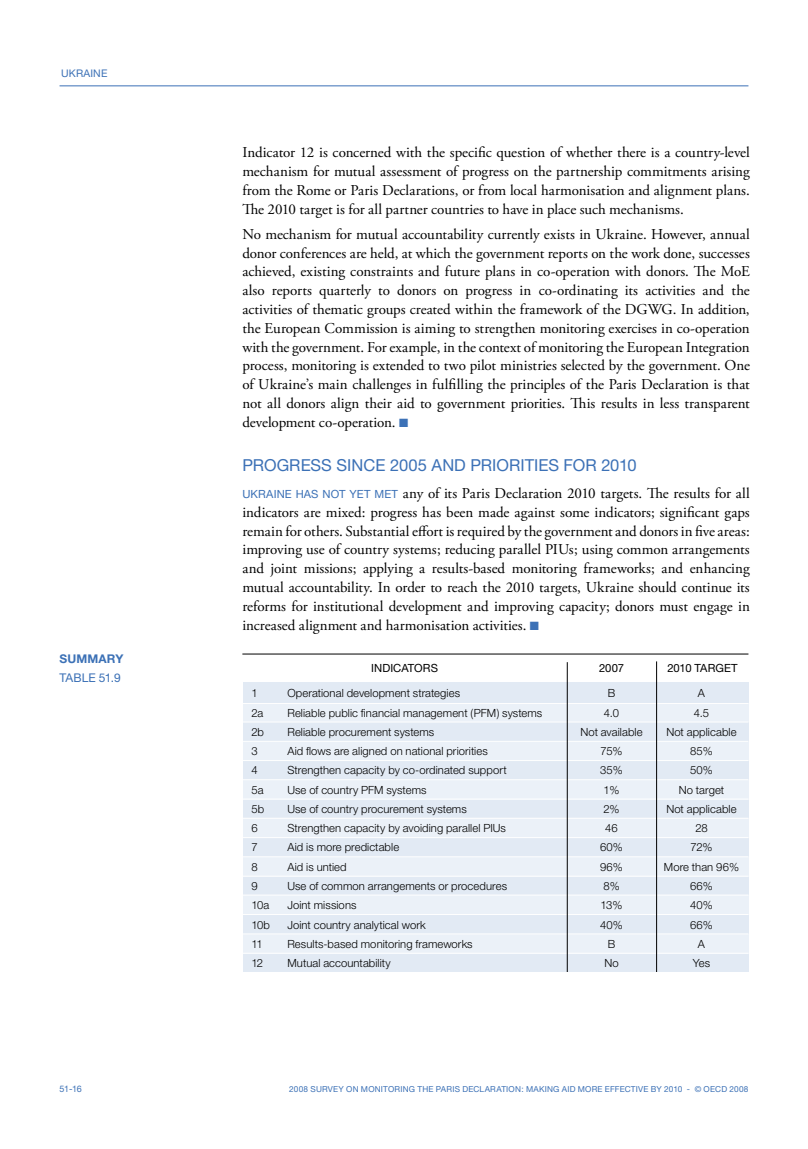
<style>
.page{position:relative;width:808px;height:1149px;background:#fff}
.page>*{position:absolute;margin:0;border:0;box-sizing:border-box;transform-origin:0 0}
.t1{font:16.5px "Helvetica Neue";color:#3c71b6}
.t2{font:15px/18.8px "Adobe Garamond Pro";color:#000;text-align:justify}
.t3{font:12px "Helvetica Neue";letter-spacing:.005em;color:#3c71b6}
.t4{font:700 12px "Helvetica Neue";letter-spacing:.01em;color:#3c71b6}
.t5{font:300 11.25px "Helvetica Neue";letter-spacing:.005em;color:#000}
.t6{font:11.25px "Helvetica Neue";letter-spacing:.005em;color:#000}
.t7{font:10.5px "Helvetica Neue";letter-spacing:.01em;color:#3c71b6}
.t8{font:9px "Helvetica Neue";color:#3c71b6}
.t9{font:8.25px "Helvetica Neue";letter-spacing:.025em;color:#3c71b6}
.s1{color:#3c71b6}
.s2{font-family:"Helvetica Neue";font-size:11.25px;color:#3c71b6}
</style>
<div class="page">
<hr style="left:60px;top:85px;width:688px;height:1px;background:#3c71b6">
<div style="left:243px;top:682px;width:505px;height:290px;background:#e2eaf4"></div>
<div style="left:243px;top:933px;width:505px;height:19px;background:#ebf1f8"></div>
<div style="left:243px;top:779px;width:505px;height:20px;background:#ebf1f8"></div>
<div style="left:243px;top:818px;width:505px;height:19px;background:#ebf1f8"></div>
<div style="left:243px;top:856px;width:505px;height:19px;background:#ebf1f8"></div>
<div style="left:243px;top:894px;width:505px;height:20px;background:#ebf1f8"></div>
<div style="left:243px;top:741px;width:505px;height:19px;background:#ebf1f8"></div>
<div style="left:243px;top:703px;width:505px;height:18px;background:#ebf1f8"></div>
<hr style="left:243px;top:703px;width:505px;height:1px;background:#fff">
<hr style="left:243px;top:721px;width:505px;height:1px;background:#fff">
<hr style="left:243px;top:740px;width:505px;height:1px;background:#fff">
<hr style="left:243px;top:760px;width:505px;height:1px;background:#fff">
<hr style="left:243px;top:779px;width:505px;height:1px;background:#fff">
<hr style="left:243px;top:798px;width:505px;height:1px;background:#fff">
<hr style="left:243px;top:817px;width:505px;height:1px;background:#fff">
<hr style="left:243px;top:837px;width:505px;height:1px;background:#fff">
<hr style="left:243px;top:856px;width:505px;height:1px;background:#fff">
<hr style="left:243px;top:875px;width:505px;height:1px;background:#fff">
<hr style="left:243px;top:894px;width:505px;height:1px;background:#fff">
<hr style="left:243px;top:913px;width:505px;height:1px;background:#fff">
<hr style="left:243px;top:933px;width:505px;height:1px;background:#fff">
<hr style="left:243px;top:952px;width:505px;height:1px;background:#fff">
<hr style="left:243px;top:971px;width:505px;height:1px;background:#fff">
<hr style="left:656px;top:661px;width:1px;height:313px;background:#000">
<hr style="left:567px;top:662px;width:1px;height:313px;background:#000">
<hr style="left:242px;top:653px;width:506px;height:1px;background:#000">
<div style="left:234px;top:972px;width:514px;height:10px;background:#fff"></div>
<p class="t7" style="left:61px;top:67px;width:48px">UKRAINE</p>
<p class="t4" style="left:60px;top:651px;width:65px">SUMMARY</p>
<p class="t3" style="left:60px;top:670px;width:63px">TABLE 51.9</p>
<p class="t2" style="left:242px;top:144px;width:509px">Indicator 12 is concerned with the specific question of whether there is a country-level mechanism for mutual assessment of progress on the partnership commitments arising from the Rome or Paris Declarations, or from local harmonisation and alignment plans.<br>The 2010 target is for all partner countries to have in place such mechanisms.</p>
<p class="t2" style="left:242px;top:225px;width:509px">No mechanism for mutual accountability currently exists in Ukraine. However, annual donor conferences are held, at which the government reports on the work done, successes achieved, existing constraints and future plans in co-operation with donors. The MoE also reports quarterly to donors on progress in co-ordinating its activities and the activities of thematic groups created within the framework of the DGWG. In addition, the European Commission is aiming to strengthen monitoring exercises in co-operation with the government. For example, in the context of monitoring the European Integration process, monitoring is extended to two pilot ministries selected by the government. One of Ukraine’s main challenges in fulfilling the principles of the Paris Declaration is that not all donors align their aid to government priorities. This results in less transparent development co-operation. <span class="s1">■</span></p>
<p class="t1" style="left:242px;top:455px;width:396px">PROGRESS SINCE 2005 AND PRIORITIES FOR 2010</p>
<p class="t2" style="left:242px;top:484px;width:509px"><span class="s2">UKRAINE HAS NOT YET MET</span> any of its Paris Declaration 2010 targets. The results for all indicators are mixed: progress has been made against some indicators; significant gaps remain for others. Substantial effort is required by the government and donors in five areas: improving use of country systems; reducing parallel PIUs; using common arrangements and joint missions; applying a results-based monitoring frameworks; and enhancing mutual accountability. In order to reach the 2010 targets, Ukraine should continue its reforms for institutional development and improving capacity; donors must engage in increased alignment and harmonisation activities. <span class="s1">■</span></p>
<p class="t6" style="left:371px;top:660px;width:68px">INDICATORS</p>
<p class="t6" style="left:599px;top:660px;width:26px">2007</p>
<p class="t6" style="left:667px;top:660px;width:72px">2010 TARGET</p>
<p class="t5" style="left:251px;top:686px;width:8px">1</p>
<p class="t5" style="left:287px;top:686px;width:174px">Operational development strategies</p>
<p class="t5" style="left:608px;top:686px;width:9px">B</p>
<p class="t5" style="left:698px;top:686px;width:9px">A</p>
<p class="t5" style="left:251px;top:705px;width:13px">2a</p>
<p class="t5" style="left:287px;top:705px;width:256px">Reliable public financial management (PFM) systems</p>
<p class="t5" style="left:604px;top:705px;width:17px">4.0</p>
<p class="t5" style="left:694px;top:705px;width:17px">4.5</p>
<p class="t5" style="left:251px;top:724px;width:14px">2b</p>
<p class="t5" style="left:287px;top:724px;width:148px">Reliable procurement systems</p>
<p class="t5" style="left:580px;top:724px;width:64px">Not available</p>
<p class="t5" style="left:666px;top:724px;width:72px">Not applicable</p>
<p class="t5" style="left:251px;top:744px;width:8px">3</p>
<p class="t5" style="left:287px;top:744px;width:202px">Aid flows are aligned on national priorities</p>
<p class="t5" style="left:600px;top:744px;width:24px">75%</p>
<p class="t5" style="left:690px;top:744px;width:24px">85%</p>
<p class="t5" style="left:251px;top:763px;width:8px">4</p>
<p class="t5" style="left:287px;top:763px;width:221px">Strengthen capacity by co-ordinated support</p>
<p class="t5" style="left:600px;top:763px;width:24px">35%</p>
<p class="t5" style="left:690px;top:763px;width:24px">50%</p>
<p class="t5" style="left:251px;top:782px;width:14px">5a</p>
<p class="t5" style="left:287px;top:782px;width:141px">Use of country PFM systems</p>
<p class="t5" style="left:604px;top:782px;width:17px">1%</p>
<p class="t5" style="left:679px;top:782px;width:47px">No target</p>
<p class="t5" style="left:251px;top:801px;width:14px">5b</p>
<p class="t5" style="left:287px;top:801px;width:181px">Use of country procurement systems</p>
<p class="t5" style="left:603px;top:801px;width:18px">2%</p>
<p class="t5" style="left:666px;top:801px;width:72px">Not applicable</p>
<p class="t5" style="left:251px;top:821px;width:8px">6</p>
<p class="t5" style="left:287px;top:821px;width:220px">Strengthen capacity by avoiding parallel PIUs</p>
<p class="t5" style="left:605px;top:821px;width:14px">46</p>
<p class="t5" style="left:695px;top:821px;width:14px">28</p>
<p class="t5" style="left:251px;top:840px;width:8px">7</p>
<p class="t5" style="left:287px;top:840px;width:113px">Aid is more predictable</p>
<p class="t5" style="left:600px;top:840px;width:24px">60%</p>
<p class="t5" style="left:690px;top:840px;width:24px">72%</p>
<p class="t5" style="left:251px;top:859px;width:8px">8</p>
<p class="t5" style="left:287px;top:859px;width:61px">Aid is untied</p>
<p class="t5" style="left:600px;top:859px;width:24px">96%</p>
<p class="t5" style="left:664px;top:859px;width:77px">More than 96%</p>
<p class="t5" style="left:251px;top:878px;width:8px">9</p>
<p class="t5" style="left:287px;top:878px;width:221px">Use of common arrangements or procedures</p>
<p class="t5" style="left:603px;top:878px;width:18px">8%</p>
<p class="t5" style="left:690px;top:878px;width:24px">66%</p>
<p class="t5" style="left:251px;top:898px;width:19px">10a</p>
<p class="t5" style="left:287px;top:898px;width:71px">Joint missions</p>
<p class="t5" style="left:600px;top:898px;width:23px">13%</p>
<p class="t5" style="left:690px;top:898px;width:24px">40%</p>
<p class="t5" style="left:251px;top:917px;width:20px">10b</p>
<p class="t5" style="left:287px;top:917px;width:140px">Joint country analytical work</p>
<p class="t5" style="left:600px;top:917px;width:24px">40%</p>
<p class="t5" style="left:690px;top:917px;width:24px">66%</p>
<p class="t5" style="left:251px;top:936px;width:13px">11</p>
<p class="t5" style="left:287px;top:936px;width:187px">Results-based monitoring frameworks</p>
<p class="t5" style="left:608px;top:936px;width:9px">B</p>
<p class="t5" style="left:698px;top:936px;width:9px">A</p>
<p class="t5" style="left:251px;top:955px;width:13px">12</p>
<p class="t5" style="left:287px;top:955px;width:105px">Mutual accountability</p>
<p class="t5" style="left:604px;top:955px;width:16px">No</p>
<p class="t5" style="left:693px;top:955px;width:19px">Yes</p>
<p class="t8" style="left:60px;top:1083px;width:24px">51-16</p>
<p class="t9" style="left:289px;top:1083px;width:461px">2008 SURVEY ON MONITORING THE PARIS DECLARATION: MAKING AID MORE EFFECTIVE BY 2010 - © OECD 2008</p>
</div>
